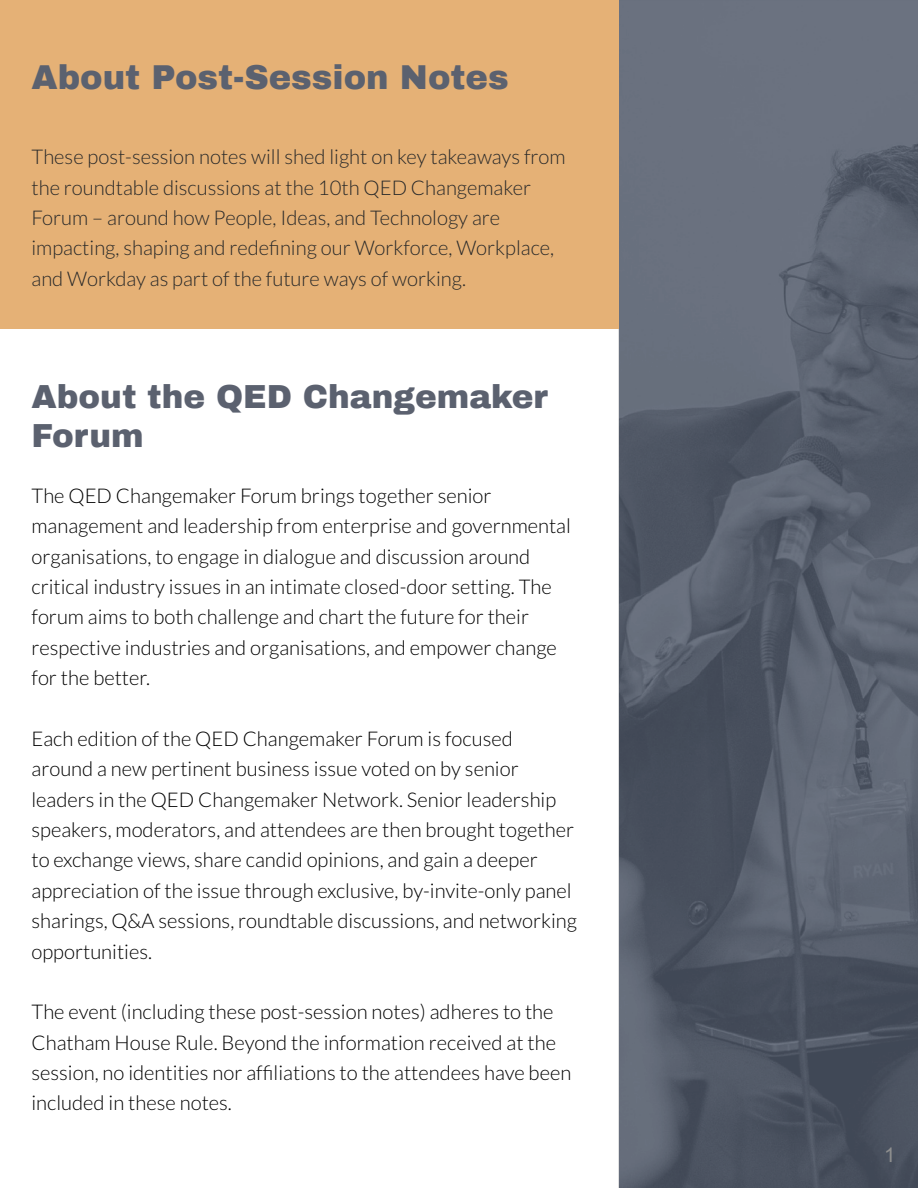
<style>
.page{position:relative;width:918px;height:1188px;background:#fff}
.page>*{position:absolute;margin:0;border:0;box-sizing:border-box;transform-origin:0 0}
.t1{font:900 33.75px "Archivo";color:#5b616f}
.t2{font:900 32.55px/39.2px "Archivo";color:#5b616f}
.t3{font:300 20.25px/30.3px "Lato";color:#000}
.t4{font:300 20.25px/30.3px "Lato";color:#292929}
.t5{font:20.25px "Arial";color:#8f8f8f}
</style>
<div class="page">
<img style="left:618px;top:0;width:300px;height:1188px">
<div style="left:0;top:0;width:619px;height:329px;background:#e5b176"></div>
<h1 class="t1" style="left:32px;top:59px;width:479px">About Post-Session Notes</h1>
<p class="t4" style="left:32px;top:141px;width:536px">These post-session notes will shed light on key takeaways from the roundtable discussions at the 10th QED Changemaker Forum – around how People, Ideas, and Technology are impacting, shaping and redefi ning our Workforce, Workplace, and Workday as part of the future ways of working.</p>
<h2 class="t2" style="left:32px;top:378px;width:518px">About the QED Changemaker<br>Forum</h2>
<p class="t3" style="left:32px;top:480px;width:541px">The QED Changemaker Forum brings together senior management and leadership from enterprise and governmental organisations, to engage in dialogue and discussion around critical industry issues in an intimate closed-door setting. The forum aims to both challenge and chart the future for their respective industries and organisations, and empower change for the better.</p>
<p class="t3" style="left:32px;top:723px;width:547px">Each edition of the QED Changemaker Forum is focused around a new pertinent business issue voted on by senior leaders in the QED Changemaker Network. Senior leadership speakers, moderators, and attendees are then brought together to exchange views, share candid opinions, and gain a deeper appreciation of the issue through exclusive, by-invite-only panel sharings, Q&amp;A sessions, roundtable discussions, and networking opportunities.</p>
<p class="t3" style="left:32px;top:996px;width:541px">The event (including these post-session notes) adheres to the Chatham House Rule. Beyond the information received at the session, no identities nor affi liations to the attendees have been included in these notes.</p>
<p class="t5" style="left:884px;top:1144px;width:13px">1</p>
</div>
